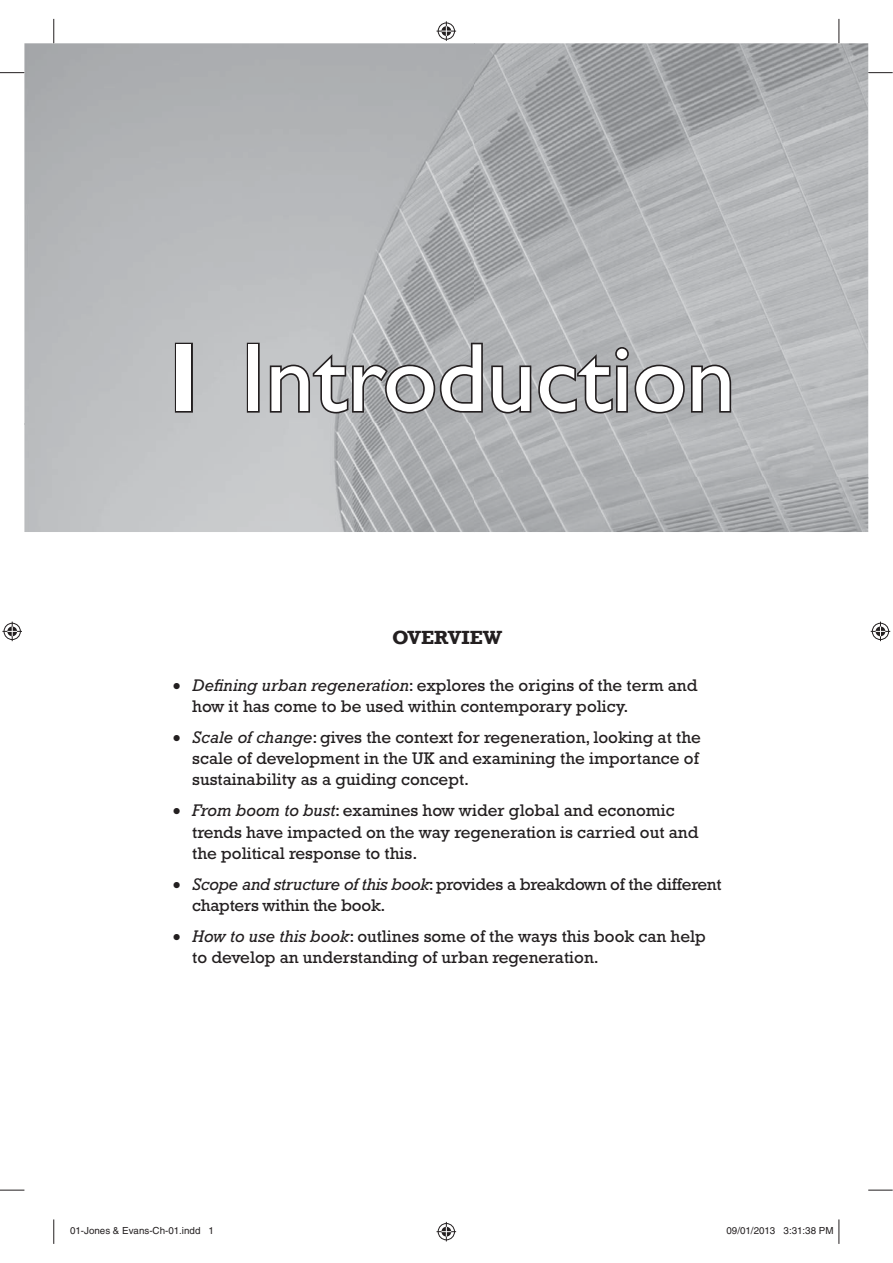
<style>
.page{position:relative;width:893px;height:1263px;background:#fff}
.page>*{position:absolute;margin:0;border:0;box-sizing:border-box;transform-origin:0 0}
.t1{font:97.8px "Gill Sans Std";color:#fff}
.t2{font:700 19.5px "Rockwell";color:#231f20}
.t3{font:17.1px/21.1px "Rockwell Std";color:#231f20}
.t4{font:9.75px "Helvetica";color:#231f20}
.s1{font-weight:700}
.s2{font-style:italic}
</style>
<div class="page">
<img style="left:24px;top:43px;width:844px;height:489px">
<div style="left:175px;top:343px;width:18px;height:70px;border:3px solid #231f20"></div>
<svg style="left:245px;top:341px;width:488px;height:74px;background:#949597"></svg>
<svg style="left:0;top:72px;width:24px;height:1px"></svg>
<svg style="left:868px;top:72px;width:25px;height:1px"></svg>
<svg style="left:0;top:1190px;width:24px;height:1px"></svg>
<svg style="left:868px;top:1190px;width:25px;height:1px"></svg>
<svg style="left:54px;top:19px;width:1px;height:24px"></svg>
<svg style="left:54px;top:1219px;width:1px;height:25px"></svg>
<svg style="left:839px;top:19px;width:1px;height:24px"></svg>
<svg style="left:839px;top:1219px;width:1px;height:25px"></svg>
<svg style="left:436px;top:21px;width:20px;height:20px"></svg>
<svg style="left:436px;top:1222px;width:20px;height:19px"></svg>
<svg style="left:2px;top:622px;width:20px;height:19px"></svg>
<svg style="left:871px;top:622px;width:19px;height:19px"></svg>
<div style="left:70px;top:1227px;width:5px;height:8px;border:1px solid #fff;border-radius:50%"></div>
<svg style="left:71px;top:1227px;width:4px;height:8px"></svg>
<div style="left:726px;top:1227px;width:6px;height:8px;border:1px solid #fff;border-radius:50%"></div>
<svg style="left:727px;top:1227px;width:5px;height:8px"></svg>
<h1 class="t1" style="left:157px;top:341px;width:580px"><span class="s1">1</span> Introduction</h1>
<p class="t2" style="left:392px;top:625px;width:111px">OVERVIEW</p>
<p class="t3" style="left:192px;top:676px;width:507px"><span class="s2">Defining urban regeneration</span>: explores the origins of the term and how it has come to be used within contemporary policy.</p>
<p class="t3" style="left:192px;top:728px;width:510px"><span class="s2">Scale of change</span>: gives the context for regeneration, looking at the scale of development in the UK and examining the importance of sustainability as a guiding concept.</p>
<p class="t3" style="left:192px;top:802px;width:508px"><span class="s2">From boom to bust</span>: examines how wider global and economic trends have impacted on the way regeneration is carried out and the political response to this.</p>
<p class="t3" style="left:192px;top:875px;width:531px"><span class="s2">Scope and structure of this book</span>: provides a breakdown of the different chapters within the book.</p>
<p class="t3" style="left:192px;top:927px;width:515px"><span class="s2">How to use this book</span>: outlines some of the ways this book can help to develop an understanding of urban regeneration.</p>
<p class="t4" style="left:70px;top:1227px;width:145px">01-Jones &amp; Evans-Ch-01.indd 1</p>
<p class="t4" style="left:726px;top:1227px;width:109px">09/01/2013 3:31:38 PM</p>
</div>
